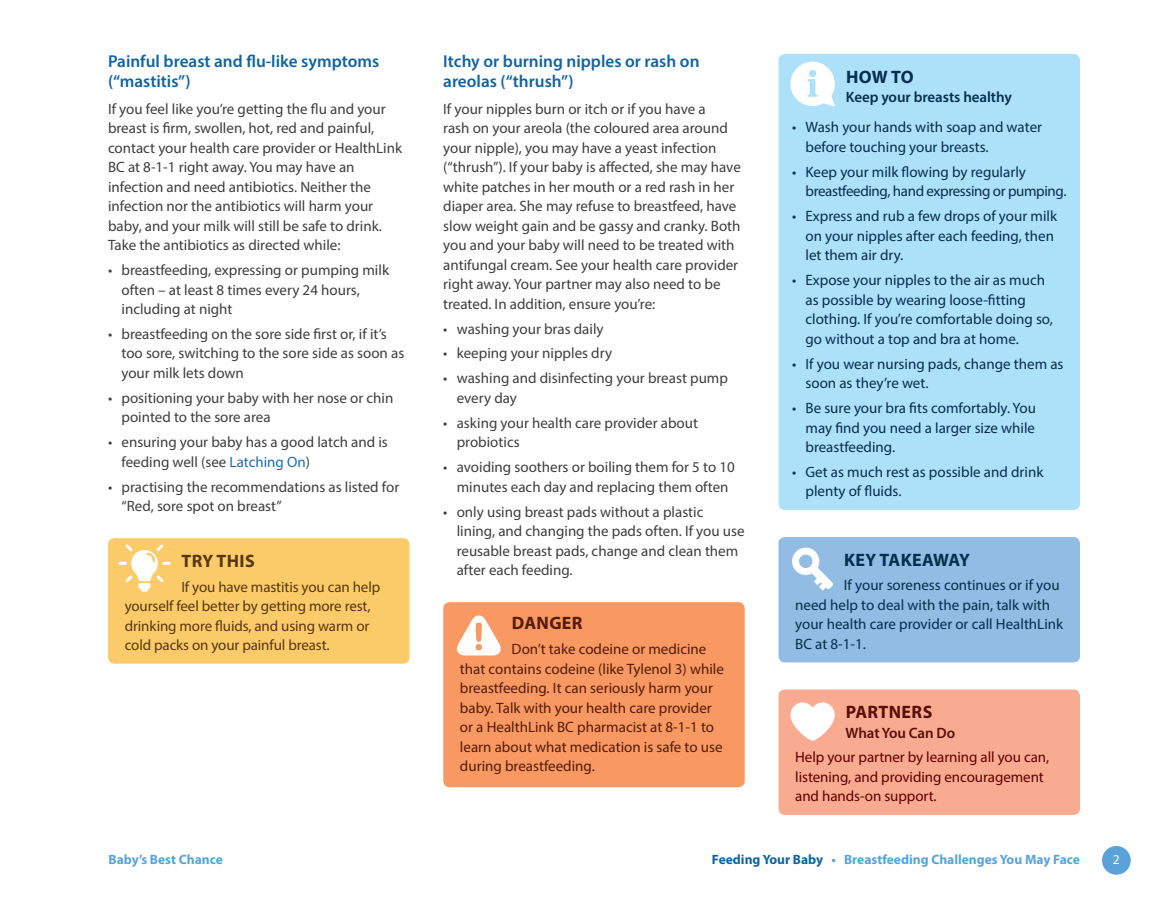
<style>
.page{position:relative;width:1161px;height:905px;background:#fff}
.page>*{position:absolute;margin:0;border:0;box-sizing:border-box;transform-origin:0 0}
.t1{font:700 18px "Myriad Pro";letter-spacing:.015em;color:#062e4e}
.t2{font:700 18px "Myriad Pro";letter-spacing:.02em;color:#590e08}
.t3{font:700 18px "Myriad Pro";letter-spacing:.02em;color:#583711}
.t4{font:700 18px "Myriad Pro";letter-spacing:.02em;color:#551c08}
.t5{font:600 17.25px/20.2px "Myriad Pro";color:#12639f}
.t6{font:15px/19.5px "Myriad Pro";color:#3e3e3f}
.t7{font:15px/19.5px "Myriad Pro";color:#062e4e}
.t8{font:15px/19.5px "Myriad Pro";color:#551c08}
.t9{font:15px/19.5px "Myriad Pro";letter-spacing:-.01em;color:#583711}
.t10{font:15px/19.5px "Myriad Pro";letter-spacing:-.005em;color:#620000}
.t11{font:15px/19.5px "Myriad Pro";letter-spacing:-.025em;color:#062e4e}
.t12{font:600 15px "Myriad Pro";letter-spacing:-.005em;color:#062e4e}
.t13{font:600 15px "Myriad Pro";letter-spacing:-.01em;color:#590e08}
.t14{font:700 13.5px "Myriad Pro";color:#5aa2d8}
.t15{font:13.5px "Myriad Pro";color:#fff}
.s1{color:#236ca7}
.s2{color:#12639f}
</style>
<div class="page">
<div style="left:1102px;top:846px;width:29px;height:28px;background:#5aa2d8;border-radius:50%"></div>
<div style="left:443px;top:602px;width:302px;height:185px;background:#f89863;border-radius:6px"></div>
<svg style="left:457px;top:615px;width:44px;height:40px"></svg>
<div style="left:779px;top:537px;width:301px;height:125px;background:#92bce4;border-radius:6px"></div>
<svg style="left:792px;top:547px;width:41px;height:43px"></svg>
<div style="left:779px;top:689px;width:301px;height:125px;background:#f8ab91;border-radius:6px"></div>
<svg style="left:790px;top:702px;width:45px;height:38px"></svg>
<div style="left:108px;top:538px;width:301px;height:125px;background:#fccb69;border-radius:6px"></div>
<svg style="left:118px;top:544px;width:53px;height:47px"></svg>
<div style="left:779px;top:54px;width:301px;height:456px;background:#ade1f9;border-radius:6px"></div>
<svg style="left:790px;top:62px;width:45px;height:45px"></svg>
<p class="t5" style="left:108px;top:51px;width:273px">Painful breast and flu-like symptoms (“mastitis”)</p>
<p class="t6" style="left:108px;top:98px;width:296px">If you feel like you’re getting the flu and your breast is firm, swollen, hot, red and painful, contact your health care provider or HealthLink BC at 8-1-1 right away. You may have an infection and need antibiotics. Neither the infection nor the antibiotics will harm your baby, and your milk will still be safe to drink.<br>Take the antibiotics as directed while:</p>
<p class="t6" style="left:122px;top:260px;width:269px;text-indent:-14px">• breastfeeding, expressing or pumping milk often – at least 8 times every 24 hours, including at night</p>
<p class="t6" style="left:122px;top:324px;width:284px;text-indent:-14px">• breastfeeding on the sore side first or, if it’s too sore, switching to the sore side as soon as your milk lets down</p>
<p class="t6" style="left:122px;top:388px;width:273px;text-indent:-14px">• positioning your baby with her nose or chin pointed to the sore area</p>
<p class="t6" style="left:122px;top:432px;width:268px;text-indent:-14px">• ensuring your baby has a good latch and is feeding well (see <span class="s1">Latching On</span>)</p>
<p class="t6" style="left:122px;top:476px;width:279px;text-indent:-14px">• practising the recommendations as listed for “Red, sore spot on breast”</p>
<p class="t3" style="left:182px;top:549px;width:75px">TRY THIS</p>
<p class="t9" style="left:125px;top:576px;width:257px;text-indent:57px">If you have mastitis you can help yourself feel better by getting more rest, drinking more fluids, and using warm or cold packs on your painful breast.</p>
<p class="t5" style="left:443px;top:51px;width:258px">Itchy or burning nipples or rash on areolas (“thrush”)</p>
<p class="t6" style="left:443px;top:98px;width:299px">If your nipples burn or itch or if you have a<br>rash on your areola (the coloured area around your nipple), you may have a yeast infection (“thrush”). If your baby is affected, she may have white patches in her mouth or a red rash in her diaper area. She may refuse to breastfeed, have slow weight gain and be gassy and cranky. Both you and your baby will need to be treated with antifungal cream. See your health care provider right away. Your partner may also need to be treated. In addition, ensure you’re:</p>
<p class="t6" style="left:443px;top:318px;width:162px">• washing your bras daily</p>
<p class="t6" style="left:443px;top:343px;width:170px">• keeping your nipples dry</p>
<p class="t6" style="left:457px;top:368px;width:273px;text-indent:-14px">• washing and disinfecting your breast pump every day</p>
<p class="t6" style="left:457px;top:413px;width:243px;text-indent:-14px">• asking your health care provider about probiotics</p>
<p class="t6" style="left:443px;top:457px;width:293px;text-align:center">• avoiding soothers or boiling them for 5 to 10 minutes each day and replacing them often</p>
<p class="t6" style="left:457px;top:501px;width:289px;text-indent:-14px">• only using breast pads without a plastic lining, and changing the pads often. If you use reusable breast pads, change and clean them after each feeding.</p>
<p class="t4" style="left:512px;top:611px;width:72px">DANGER</p>
<p class="t8" style="left:460px;top:639px;width:265px;text-indent:52px">Don’t take codeine or medicine that contains codeine (like Tylenol 3) while breastfeeding. It can seriously harm your baby. Talk with your health care provider or a HealthLink BC pharmacist at 8-1-1 to learn about what medication is safe to use during breastfeeding.</p>
<p class="t1" style="left:846px;top:65px;width:69px">HOW TO</p>
<p class="t12" style="left:846px;top:87px;width:168px">Keep your breasts healthy</p>
<p class="t7" style="left:806px;top:117px;width:238px;text-indent:-14px">• Wash your hands with soap and water before touching your breasts.</p>
<p class="t11" style="left:806px;top:162px;width:262px;text-indent:-14px">• Keep your milk flowing by regularly breastfeeding, hand expressing or pumping.</p>
<p class="t7" style="left:806px;top:206px;width:253px;text-indent:-14px">• Express and rub a few drops of your milk on your nipples after each feeding, then let them air dry.</p>
<p class="t7" style="left:806px;top:270px;width:249px;text-indent:-14px">• Expose your nipples to the air as much as possible by wearing loose-fitting clothing. If you’re comfortable doing so, go without a top and bra at home.</p>
<p class="t7" style="left:806px;top:353px;width:260px;text-indent:-14px">• If you wear nursing pads, change them as soon as they’re wet.</p>
<p class="t7" style="left:806px;top:398px;width:232px;text-align:justify;text-indent:-14px">• Be sure your bra fits comfortably. You may find you need a larger size while breastfeeding.</p>
<p class="t7" style="left:806px;top:462px;width:239px;text-indent:-14px">• Get as much rest as possible and drink plenty of fluids.</p>
<p class="t1" style="left:844px;top:547px;width:127px">KEY TAKEAWAY</p>
<p class="t7" style="left:795px;top:575px;width:270px;text-indent:49px">If your soreness continues or if you need help to deal with the pain, talk with your health care provider or call HealthLink BC at 8-1-1.</p>
<p class="t2" style="left:846px;top:700px;width:88px">PARTNERS</p>
<p class="t13" style="left:846px;top:723px;width:111px">What You Can Do</p>
<p class="t10" style="left:795px;top:747px;width:256px">Help your partner by learning all you can, listening, and providing encouragement and hands-on support.</p>
<p class="t14" style="left:109px;top:851px;width:116px">Baby’s Best Chance</p>
<p class="t14" style="left:712px;top:851px;width:370px"><span class="s2">Feeding Your Baby</span> • Breastfeeding Challenges You May Face</p>
<p class="t15" style="left:1113px;top:851px;width:8px">2</p>
</div>
